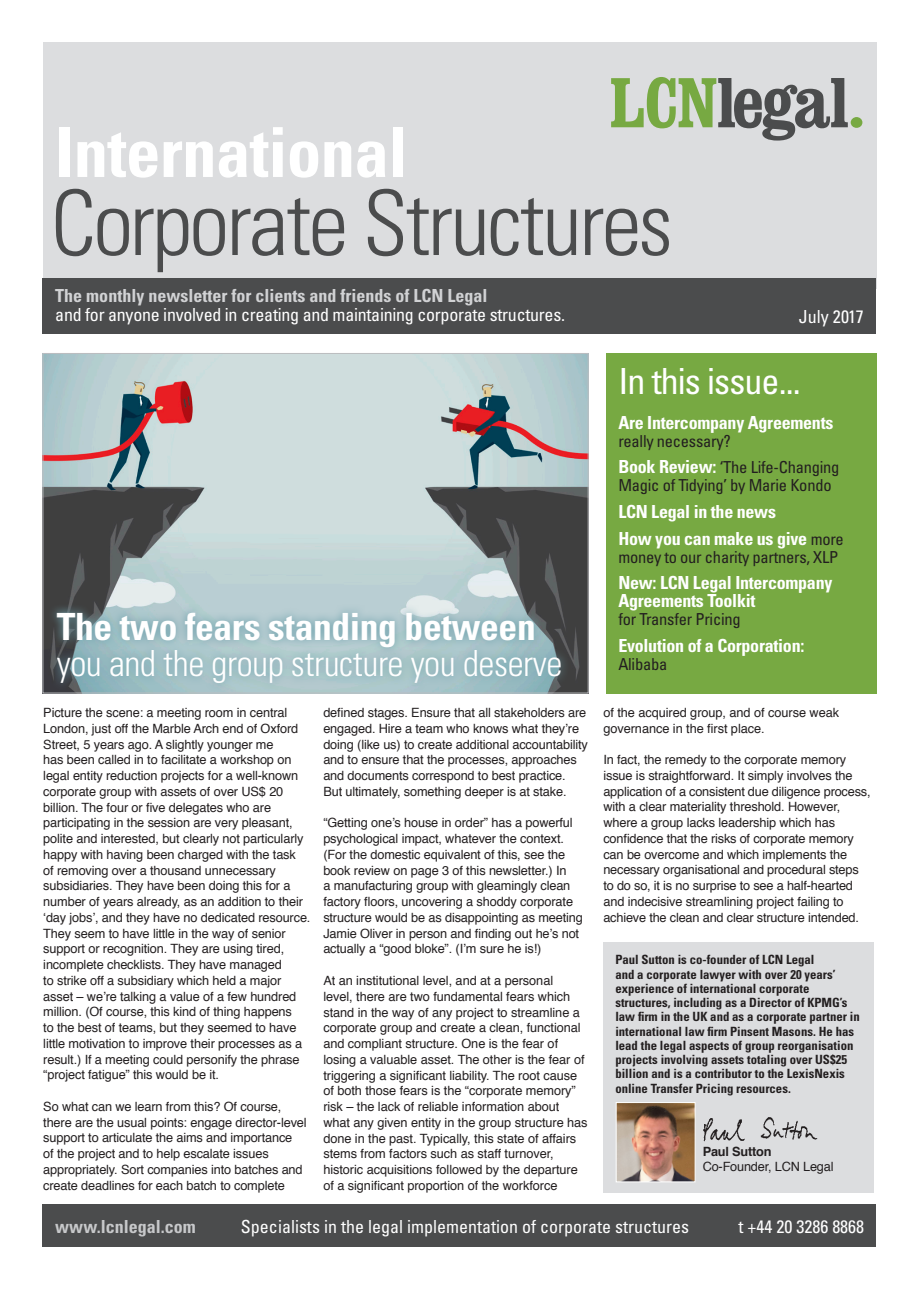
<style>
.page{position:relative;width:919px;height:1289px;background:#fff}
.page>*{position:absolute;margin:0;border:0;box-sizing:border-box;transform-origin:0 0}
.t1{font:300 condensed 90px "Univers";letter-spacing:-.03em;color:#4b4c4d}
.t2{font:700 condensed 69.6px "Clarendon BT";letter-spacing:-.04em;color:#4b4c4d;scale:1.08 1}
.t3{font:700 condensed 69px "Univers";letter-spacing:-.01em;color:#fff}
.t4{font:700 condensed 37.5px "Univers";letter-spacing:-.01em;color:#fff}
.t5{font:300 condensed 36px "Univers";letter-spacing:-.01em;color:#fff}
.t6{font:condensed 36px "Univers";letter-spacing:-.025em;color:#fff}
.t7{font:condensed 18px "Univers";color:#fff}
.t8{font:700 condensed 18px/26.5px "Univers";letter-spacing:-.015em;color:#fff}
.t9{font:700 condensed 18px "Univers";color:#d1d2d4}
.t10{font:700 condensed 18px "Univers";color:#c7c8ca}
.t11{font:condensed 16.5px/26.5px "Univers";letter-spacing:-.015em;color:#231f20}
.t12{font:12.75px/15.8px "Helvetica";letter-spacing:-.01em;color:#231f20}
.t13{font:700 condensed 12.75px/14.2px "Univers";color:#231f20}
.t14{font:700 12.75px "Helvetica";letter-spacing:-.015em;color:#231f20}
.s1{font-size:69.3px;color:#77a942}
.s2{color:#77a942}
.s3{font-weight:700;font-size:18px;color:#fff}
.s4{font-weight:400;font-size:16.5px;color:#231f20}
</style>
<div class="page">
<div style="left:606px;top:353px;width:270px;height:340px;background:#77a942"></div>
<img style="left:45px;top:355px;width:541px;height:336px">
<div style="left:43px;top:1203px;width:833px;height:43px;background:#4b4c4d"></div>
<div style="left:43px;top:43px;width:833px;height:236px;background:#dcdddf"></div>
<svg style="left:48px;top:603px;width:521px;height:88px;background:#96b2b8"></svg>
<div style="left:43px;top:279px;width:833px;height:55px;background:#4b4c4d"></div>
<div style="left:603px;top:942px;width:270px;height:250px;background:#dcdddf"></div>
<img style="left:617px;top:1104px;width:76px;height:76px">
<div style="left:615px;top:1102px;width:80px;height:80px;border:1px solid #fff"></div>
<img style="left:701px;top:1108px;width:126px;height:34px">
<h2 class="t2" style="left:609px;top:60px;width:239px"><span class="s1">LCN</span>legal<span class="s2">.</span></h2>
<h3 class="t3" style="left:55px;top:110px;width:354px">International</h3>
<h1 class="t1" style="left:51px;top:169px;width:623px">Corporate Structures</h1>
<h3 class="t9" style="left:55px;top:284px;width:433px">The monthly newsletter for clients and friends of LCN Legal</h3>
<h3 class="t7" style="left:55px;top:304px;width:511px">and for anyone involved in creating and maintaining corporate structures.</h3>
<h3 class="t7" style="left:798px;top:305px;width:66px">July 2017</h3>
<h3 class="t4" style="left:57px;top:603px;width:480px">The two fears standing between</h3>
<h3 class="t5" style="left:57px;top:642px;width:507px">you and the group structure you deserve</h3>
<p class="t12" style="left:43px;top:705px;width:269px">Picture the scene: a meeting room in central London, just off the Marble Arch end of Oxford Street, 5 years ago. A slightly younger me<br>has been called in to facilitate a workshop on legal entity reduction projects for a well-known corporate group with assets of over US$ 20 billion. The four or five delegates who are participating in the session are very pleasant, polite and interested, but clearly not particularly happy with having been charged with the task<br>of removing over a thousand unnecessary subsidiaries. They have been doing this for a number of years already, as an addition to their ‘day jobs’, and they have no dedicated resource.<br>They seem to have little in the way of senior support or recognition. They are using tired, incomplete checklists. They have managed<br>to strike off a subsidiary which held a major asset – we’re talking a value of a few hundred million. (Of course, this kind of thing happens<br>to the best of teams, but they seemed to have little motivation to improve their processes as a result.) If a meeting could personify the phrase “project fatigue” this would be it.</p>
<p class="t12" style="left:43px;top:1099px;width:265px">So what can we learn from this? Of course, there are the usual points: engage director-level support to articulate the aims and importance<br>of the project and to help escalate issues appropriately. Sort companies into batches and create deadlines for each batch to complete</p>
<p class="t12" style="left:323px;top:705px;width:266px">defined stages. Ensure that all stakeholders are engaged. Hire a team who knows what they’re doing (like us) to create additional accountability and to ensure that the processes, approaches and documents correspond to best practice.<br>But ultimately, something deeper is at stake.</p>
<p class="t12" style="left:323px;top:815px;width:261px">“Getting one’s house in order” has a powerful psychological impact, whatever the context. (For the domestic equivalent of this, see the book review on page 3 of this newsletter.) In<br>a manufacturing group with gleamingly clean factory floors, uncovering a shoddy corporate structure would be as disappointing as meeting Jamie Oliver in person and finding out he’s not actually a “good bloke”. (I’m sure he is!)</p>
<p class="t12" style="left:323px;top:973px;width:266px">At an institutional level, and at a personal<br>level, there are two fundamental fears which stand in the way of any project to streamline a corporate group and create a clean, functional and compliant structure. One is the fear of losing a valuable asset. The other is the fear of triggering a significant liability. The root cause of both those fears is the “corporate memory” risk – the lack of reliable information about what any given entity in the group structure has done in the past. Typically, this state of affairs stems from factors such as staff turnover, historic acquisitions followed by the departure of a significant proportion of the workforce</p>
<h3 class="t6" style="left:618px;top:358px;width:184px">In this issue...</h3>
<h3 class="t8" style="left:618px;top:409px;width:216px">Are Intercompany Agreements</h3>
<p class="t11" style="left:618px;top:427px;width:223px">really necessary?<br><span class="s3">Book Review:</span> ‘The Life-Changing</p>
<p class="t11" style="left:618px;top:472px;width:215px">Magic of Tidying’ by Marie Kondo</p>
<h3 class="t8" style="left:618px;top:498px;width:227px">LCN Legal in the news<br>How you can make us give <span class="s4">more</span></h3>
<p class="t11" style="left:618px;top:543px;width:222px">money to our charity partners, XLP</p>
<h3 class="t8" style="left:618px;top:573px;width:215px;line-height:18px">New: LCN Legal Intercompany<br>Agreements Toolkit</h3>
<p class="t11" style="left:618px;top:605px;width:124px">for Transfer Pricing</p>
<h3 class="t8" style="left:618px;top:631px;width:187px">Evolution of a Corporation:</h3>
<p class="t11" style="left:618px;top:650px;width:50px">Alibaba</p>
<p class="t12" style="left:603px;top:705px;width:237px">of the acquired group, and of course weak governance in the first place.</p>
<p class="t12" style="left:603px;top:752px;width:269px">In fact, the remedy to the corporate memory issue is straightforward. It simply involves the application of a consistent due diligence process, with a clear materiality threshold. However, where a group lacks leadership which has confidence that the risks of corporate memory can be overcome and which implements the necessary organisational and procedural steps to do so, it is no surprise to see a half-hearted and indecisive streamlining project failing to achieve the clean and clear structure intended.</p>
<p class="t13" style="left:615px;top:952px;width:246px">Paul Sutton is co-founder of LCN Legal<br>and a corporate lawyer with over 20 years’ experience of international corporate structures, including as a Director of KPMG’s law firm in the UK and as a corporate partner in international law firm Pinsent Masons. He has lead the legal aspects of group reorganisation projects involving assets totaling over US$25 billion and is a contributor to the LexisNexis online Transfer Pricing resources.</p>
<p class="t14" style="left:702px;top:1142px;width:70px">Paul Sutton</p>
<p class="t12" style="left:702px;top:1159px;width:132px">Co-Founder, LCN Legal</p>
<h3 class="t10" style="left:55px;top:1214px;width:142px">www.lcnlegal.com</h3>
<h3 class="t7" style="left:241px;top:1214px;width:449px">Specialists in the legal implementation of corporate structures</h3>
<h3 class="t7" style="left:738px;top:1214px;width:127px">t +44 20 3286 8868</h3>
</div>
